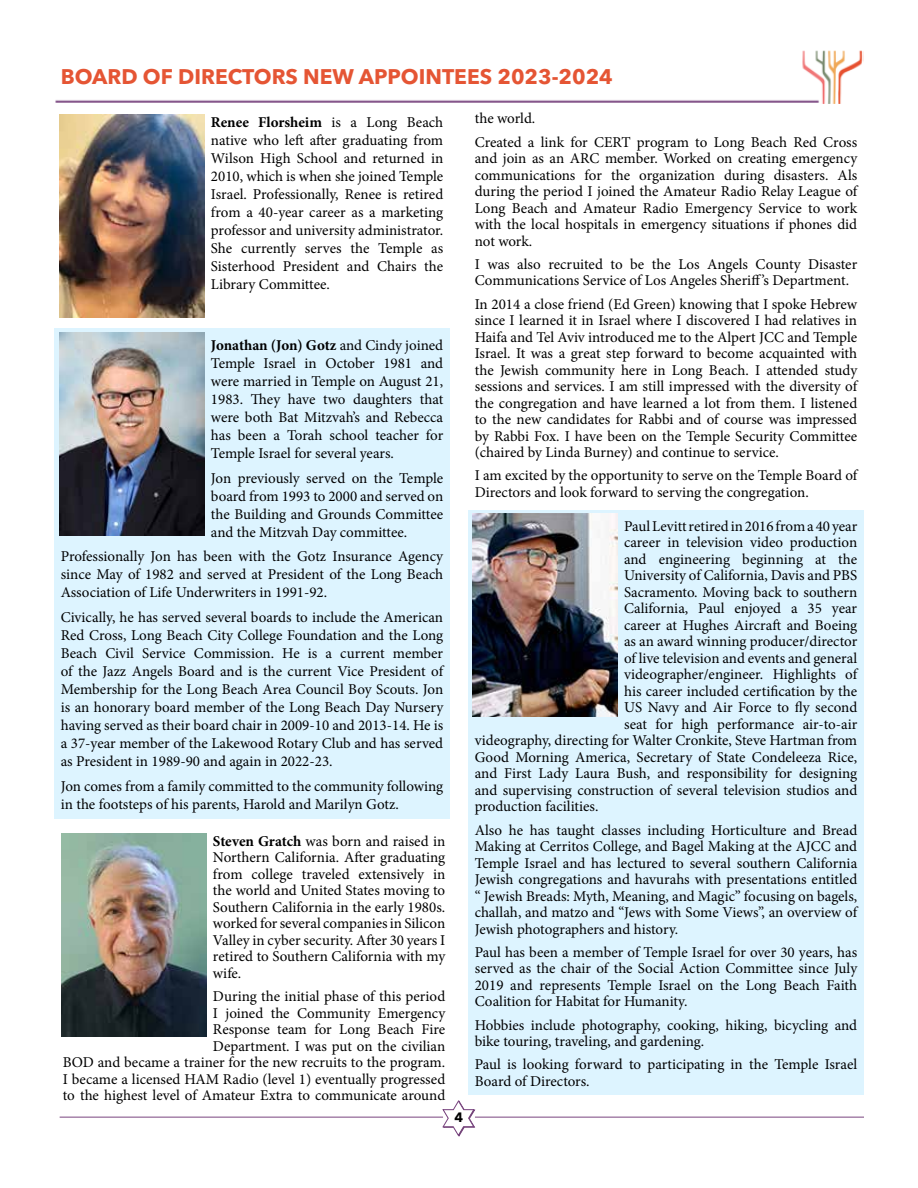
<style>
.page{position:relative;width:918px;height:1188px;background:#fff}
.page>*{position:absolute;margin:0;border:0;box-sizing:border-box;transform-origin:0 0}
.t1{font:700 21px "Avenir Next LT Pro";color:#e55534}
.t2{font:15px/16.5px "Minion Pro";color:#000;text-align:justify}
.t3{font:700 13.5px "Avenir Next LT Pro";color:#000}
.s1{font-weight:700}
</style>
<div class="page">
<svg style="left:443px;top:1100px;width:32px;height:37px"></svg>
<hr style="left:475px;top:1117px;width:389px;height:1px;background:#79457f">
<hr style="left:60px;top:1117px;width:383px;height:1px;background:#79457f">
<img style="left:55px;top:50px;width:809px;height:54px">
<div style="left:54px;top:329px;width:396px;height:490px;background:#ddf4ff"></div>
<div style="left:468px;top:511px;width:396px;height:584px;background:#ddf4ff"></div>
<img style="left:59px;top:114px;width:145px;height:203px">
<img style="left:59px;top:333px;width:145px;height:203px">
<img style="left:472px;top:513px;width:145px;height:203px">
<img style="left:61px;top:834px;width:145px;height:203px">
<h1 class="t1" style="left:61px;top:64px;width:554px">BOARD OF DIRECTORS NEW APPOINTEES 2023-2024</h1>
<p class="t2" style="left:211px;top:113px;width:234px;line-height:18px"><span class="s1">Renee Florsheim</span> is a Long Beach native who left after graduating from Wilson High School and returned in 2010, which is when she joined Temple Israel. Professionally, Renee is retired from a 40-year career as a marketing professor and university administrator.<br>She currently serves the Temple as Sisterhood President and Chairs the Library Committee.</p>
<p class="t2" style="left:475px;top:107px;width:384px;line-height:23.2px">the world.<br>Created a link for CERT program to Long Beach Red Cross</p>
<p class="t2" style="left:475px;top:150px;width:384px">and join as an ARC member. Worked on creating emergency communications for the organization during disasters. Als during the period I joined the Amateur Radio Relay League of Long Beach and Amateur Radio Emergency Service to work with the local hospitals in emergency situations if phones did not work.</p>
<p class="t2" style="left:475px;top:256px;width:384px">I was also recruited to be the Los Angels County Disaster<br>Communications Service of Los Angeles Sheriff’s Department.</p>
<p class="t2" style="left:475px;top:296px;width:384px">In 2014 a close friend (Ed Green) knowing that I spoke Hebrew since I learned it in Israel where I discovered I had relatives in Haifa and Tel Aviv introduced me to the Alpert JCC and Temple Israel. It was a great step forward to become acquainted with the Jewish community here in Long Beach. I attended study sessions and services. I am still impressed with the diversity of the congregation and have learned a lot from them. I listened to the new candidates for Rabbi and of course was impressed by Rabbi Fox. I have been on the Temple Security Committee (chaired by Linda Burney) and continue to service.</p>
<p class="t2" style="left:475px;top:467px;width:384px">I am excited by the opportunity to serve on the Temple Board of<br>Directors and look forward to serving the congregation.</p>
<p class="t2" style="left:211px;top:336px;width:234px;line-height:18px"><span class="s1">Jonathan (Jon) Gotz</span> and Cindy joined Temple Israel in October 1981 and were married in Temple on August 21, 1983. They have two daughters that were both Bat Mitzvah’s and Rebecca has been a Torah school teacher for Temple Israel for several years.</p>
<p class="t2" style="left:211px;top:469px;width:234px;line-height:18px">Jon previously served on the Temple board from 1993 to 2000 and served on the Building and Grounds Committee and the Mitzvah Day committee.</p>
<p class="t2" style="left:61px;top:548px;width:384px;line-height:18px">Professionally Jon has been with the Gotz Insurance Agency since May of 1982 and served at President of the Long Beach Association of Life Underwriters in 1991-92.</p>
<p class="t2" style="left:61px;top:608px;width:384px;line-height:18px">Civically, he has served several boards to include the American Red Cross, Long Beach City College Foundation and the Long Beach Civil Service Commission. He is a current member of the Jazz Angels Board and is the current Vice President of Membership for the Long Beach Area Council Boy Scouts. Jon is an honorary board member of the Long Beach Day Nursery having served as their board chair in 2009-10 and 2013-14. He is a 37-year member of the Lakewood Rotary Club and has served as President in 1989-90 and again in 2022-23.</p>
<p class="t2" style="left:61px;top:777px;width:384px;line-height:18px">Jon comes from a family committed to the community following in the footsteps of his parents, Harold and Marilyn Gotz.</p>
<p class="t2" style="left:624px;top:518px;width:235px">Paul Levitt retired in 2016 from a 40 year</p>
<p class="t2" style="left:624px;top:534px;width:235px">career in television video production</p>
<p class="t2" style="left:624px;top:551px;width:235px">and engineering beginning at the</p>
<p class="t2" style="left:624px;top:567px;width:235px">University of California, Davis and PBS</p>
<p class="t2" style="left:624px;top:584px;width:235px">Sacramento. Moving back to southern</p>
<p class="t2" style="left:624px;top:600px;width:235px">California, Paul enjoyed a 35 year</p>
<p class="t2" style="left:624px;top:617px;width:235px">career at Hughes Aircraft and Boeing</p>
<p class="t2" style="left:624px;top:633px;width:235px">as an award winning producer/director</p>
<p class="t2" style="left:624px;top:650px;width:235px">of live television and events and general</p>
<p class="t2" style="left:624px;top:666px;width:235px">videographer/engineer. Highlights of</p>
<p class="t2" style="left:624px;top:683px;width:235px">his career included certification by the</p>
<p class="t2" style="left:624px;top:699px;width:235px">US Navy and Air Force to fly second</p>
<p class="t2" style="left:624px;top:716px;width:235px">seat for high performance air-to-air</p>
<p class="t2" style="left:475px;top:732px;width:384px">videography, directing for Walter Cronkite, Steve Hartman from</p>
<p class="t2" style="left:475px;top:749px;width:384px">Good Morning America, Secretary of State Condeleeza Rice,</p>
<p class="t2" style="left:475px;top:765px;width:384px">and First Lady Laura Bush, and responsibility for designing</p>
<p class="t2" style="left:475px;top:782px;width:384px">and supervising construction of several television studios and</p>
<p class="t2" style="left:475px;top:798px;width:125px">production facilities.</p>
<p class="t2" style="left:475px;top:822px;width:384px">Also he has taught classes including Horticulture and Bread Making at Cerritos College, and Bagel Making at the AJCC and Temple Israel and has lectured to several southern California Jewish congregations and havurahs with presentations entitled “ Jewish Breads: Myth, Meaning, and Magic” focusing on bagels, challah, and matzo and “Jews with Some Views”, an overview of Jewish photographers and history.</p>
<p class="t2" style="left:475px;top:944px;width:384px">Paul has been a member of Temple Israel for over 30 years, has served as the chair of the Social Action Committee since July 2019 and represents Temple Israel on the Long Beach Faith Coalition for Habitat for Humanity.</p>
<p class="t2" style="left:475px;top:1017px;width:384px">Hobbies include photography, cooking, hiking, bicycling and bike touring, traveling, and gardening.</p>
<p class="t2" style="left:475px;top:1056px;width:384px">Paul is looking forward to participating in the Temple Israel<br>Board of Directors.</p>
<p class="t2" style="left:213px;top:833px;width:234px"><span class="s1">Steven Gratch</span> was born and raised in Northern California. After graduating from college traveled extensively in the world and United States moving to Southern California in the early 1980s. worked for several companies in Silicon Valley in cyber security. After 30 years I retired to Southern California with my wife.</p>
<p class="t2" style="left:63px;top:988px;width:384px;text-align:right">During the initial phase of this period<br>I joined the Community Emergency<br>Response team for Long Beach Fire<br>Department. I was put on the civilian<br>BOD and became a trainer for the new recruits to the program.<br>I became a licensed HAM Radio (level 1) eventually progressed to the highest level of Amateur Extra to communicate around</p>
<p class="t3" style="left:455px;top:1109px;width:10px">4</p>
</div>
